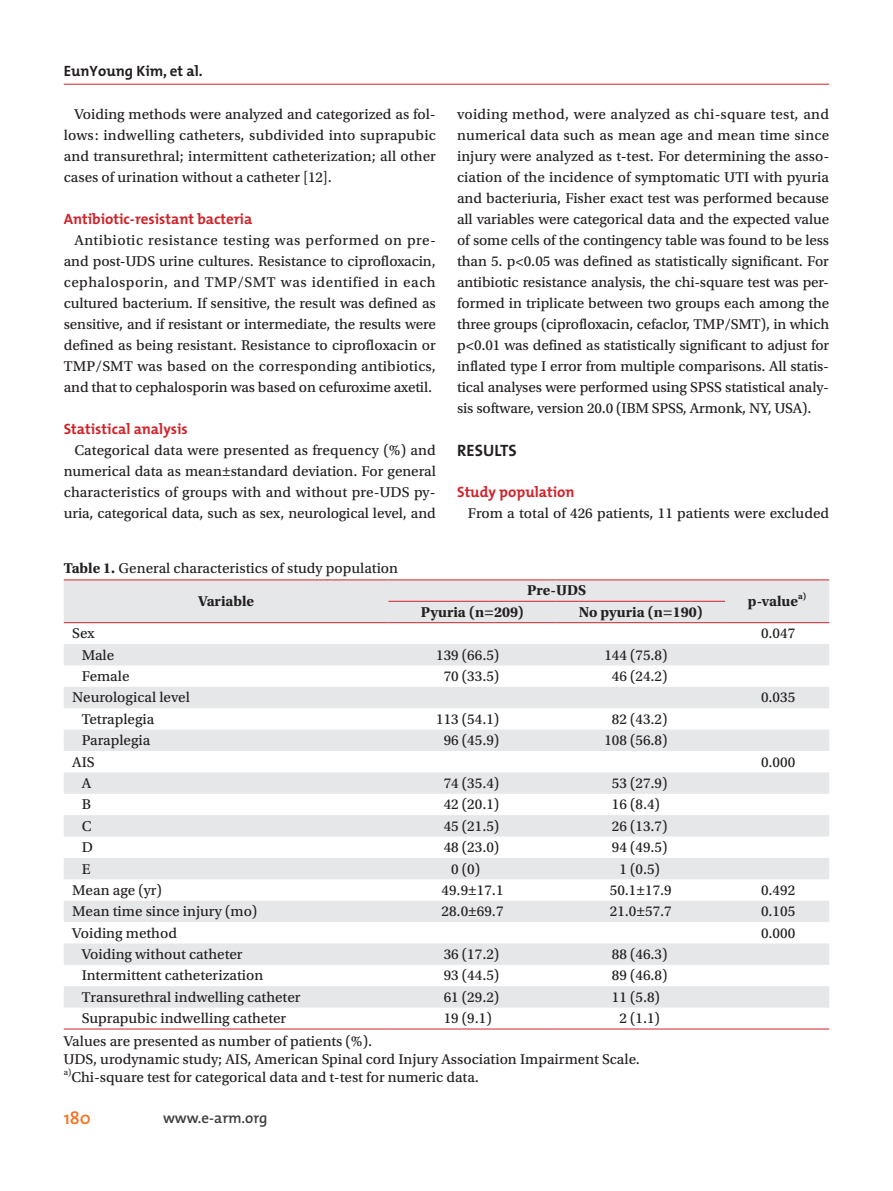
<style>
.page{position:relative;width:893px;height:1191px;background:#fff}
.page>*{position:absolute;margin:0;border:0;box-sizing:border-box;transform-origin:0 0}
.t1{font:600 18px "The Mix";color:#f47321}
.t2{font:700 16.5px "The Mix";color:#231f20}
.t3{font:15px/21px "Utopia Std Capt";color:#231f20;text-align:justify}
.t4{font:700 15px "The Mix";color:#d1232a}
.t5{font:700 15px "Utopia Std";color:#231f20}
.t6{font:700 15px "The Mix";color:#231f20}
.t7{font:600 15px "The Mix";color:#3e3e3f}
.t8{font:700 8.7px "Utopia Std";color:#231f20}
.t9{font:8.7px "Utopia Std Capt";color:#231f20}
.s1{font-family:"Utopia Std";font-weight:700}
</style>
<div class="page">
<hr style="left:64px;top:84px;width:765px;height:1px;background:#d1232a">
<svg style="left:64px;top:580px;width:765px;height:427px;fill:#e6e7e9"></svg>
<hr style="left:388px;top:601px;width:169px;height:1px;background:#d1232a">
<hr style="left:557px;top:601px;width:168px;height:1px;background:#d1232a">
<hr style="left:64px;top:579px;width:324px;height:1px;background:#d1232a">
<hr style="left:388px;top:579px;width:169px;height:1px;background:#d1232a">
<hr style="left:557px;top:579px;width:168px;height:1px;background:#d1232a">
<hr style="left:725px;top:579px;width:104px;height:1px;background:#d1232a">
<hr style="left:64px;top:622px;width:324px;height:1px;background:#d1232a">
<hr style="left:388px;top:622px;width:169px;height:1px;background:#d1232a">
<hr style="left:557px;top:622px;width:168px;height:1px;background:#d1232a">
<hr style="left:725px;top:622px;width:104px;height:1px;background:#d1232a">
<hr style="left:64px;top:1028px;width:324px;height:1px;background:#d1232a">
<hr style="left:388px;top:1028px;width:169px;height:1px;background:#d1232a">
<hr style="left:557px;top:1028px;width:168px;height:1px;background:#d1232a">
<hr style="left:725px;top:1028px;width:104px;height:1px;background:#d1232a">
<p class="t6" style="left:64px;top:59px;width:140px">EunYoung Kim, et al.</p>
<p class="t3" style="left:64px;top:104px;width:374px;text-indent:11px">Voiding methods were analyzed and categorized as fol&shy;lows: indwelling catheters, subdivided into suprapubic and transurethral; intermittent catheterization; all other cases of urination without a catheter [12].</p>
<p class="t4" style="left:64px;top:206px;width:190px">Antibiotic-resistant bacteria</p>
<p class="t3" style="left:64px;top:230px;width:374px;text-indent:11px">Antibiotic resistance testing was performed on pre&shy;and post-UDS urine cultures. Resistance to ciprofloxacin, cephalosporin, and TMP/SMT was identified in each cultured bacterium. If sensitive, the result was defined as sensitive, and if resistant or intermediate, the results were defined as being resistant. Resistance to ciprofloxacin or TMP/SMT was based on the corresponding antibiotics, and that to cephalosporin was based on cefuroxime axetil.</p>
<p class="t4" style="left:64px;top:416px;width:126px">Statistical analysis</p>
<p class="t3" style="left:64px;top:440px;width:374px;text-indent:11px">Categorical data were presented as frequency (%) and numerical data as mean±standard deviation. For general characteristics of groups with and without pre-UDS py&shy;uria, categorical data, such as sex, neurological level, and</p>
<p class="t3" style="left:457px;top:104px;width:374px">voiding method, were analyzed as chi-square test, and numerical data such as mean age and mean time since injury were analyzed as t-test. For determining the asso&shy;ciation of the incidence of symptomatic UTI with pyuria and bacteriuria, Fisher exact test was performed because all variables were categorical data and the expected value of some cells of the contingency table was found to be less than 5. p&lt;0.05 was defined as statistically significant. For antibiotic resistance analysis, the chi-square test was per&shy;formed in triplicate between two groups each among the three groups (ciprofloxacin, cefaclor, TMP/SMT), in which p&lt;0.01 was defined as statistically significant to adjust for inflated type I error from multiple comparisons. All statis&shy;tical analyses were performed using SPSS statistical analy&shy;sis software, version 20.0 (IBM SPSS, Armonk, NY, USA).</p>
<p class="t2" style="left:457px;top:437px;width:61px">RESULTS</p>
<p class="t4" style="left:457px;top:479px;width:119px">Study population</p>
<p class="t3" style="left:468px;top:503px;width:363px">From a total of 426 patients, 11 patients were excluded</p>
<p class="t3" style="left:64px;top:557px;width:336px"><span class="s1">Table 1.</span> General characteristics of study population</p>
<p class="t5" style="left:198px;top:592px;width:58px">Variable</p>
<p class="t5" style="left:527px;top:582px;width:61px">Pre-UDS</p>
<p class="t5" style="left:421px;top:603px;width:105px">Pyuria (n=209)</p>
<p class="t5" style="left:579px;top:603px;width:125px">No pyuria (n=190)</p>
<p class="t5" style="left:748px;top:592px;width:52px">p-value</p>
<p class="t8" style="left:798px;top:591px;width:10px">a)</p>
<p class="t3" style="left:72px;top:623px;width:24px">Sex</p>
<p class="t3" style="left:761px;top:623px;width:36px">0.047</p>
<p class="t3" style="left:82px;top:644px;width:34px">Male</p>
<p class="t3" style="left:436px;top:644px;width:65px">139 (66.5)</p>
<p class="t3" style="left:604px;top:644px;width:65px">144 (75.8)</p>
<p class="t3" style="left:82px;top:666px;width:49px">Female</p>
<p class="t3" style="left:444px;top:666px;width:57px">70 (33.5)</p>
<p class="t3" style="left:612px;top:666px;width:57px">46 (24.2)</p>
<p class="t3" style="left:72px;top:687px;width:119px">Neurological level</p>
<p class="t3" style="left:761px;top:687px;width:36px">0.035</p>
<p class="t3" style="left:82px;top:709px;width:74px">Tetraplegia</p>
<p class="t3" style="left:436px;top:709px;width:65px">113 (54.1)</p>
<p class="t3" style="left:612px;top:709px;width:57px">82 (43.2)</p>
<p class="t3" style="left:82px;top:730px;width:70px">Paraplegia</p>
<p class="t3" style="left:444px;top:730px;width:57px">96 (45.9)</p>
<p class="t3" style="left:604px;top:730px;width:65px">108 (56.8)</p>
<p class="t3" style="left:72px;top:751px;width:24px">AIS</p>
<p class="t3" style="left:761px;top:751px;width:36px">0.000</p>
<p class="t3" style="left:82px;top:773px;width:11px">A</p>
<p class="t3" style="left:444px;top:773px;width:57px">74 (35.4)</p>
<p class="t3" style="left:612px;top:773px;width:57px">53 (27.9)</p>
<p class="t3" style="left:82px;top:794px;width:11px">B</p>
<p class="t3" style="left:444px;top:794px;width:57px">42 (20.1)</p>
<p class="t3" style="left:612px;top:794px;width:50px">16 (8.4)</p>
<p class="t3" style="left:82px;top:815px;width:11px">C</p>
<p class="t3" style="left:444px;top:815px;width:57px">45 (21.5)</p>
<p class="t3" style="left:612px;top:815px;width:57px">26 (13.7)</p>
<p class="t3" style="left:82px;top:837px;width:13px">D</p>
<p class="t3" style="left:444px;top:837px;width:57px">48 (23.0)</p>
<p class="t3" style="left:612px;top:837px;width:57px">94 (49.5)</p>
<p class="t3" style="left:82px;top:858px;width:10px">E</p>
<p class="t3" style="left:451px;top:858px;width:30px">0 (0)</p>
<p class="t3" style="left:619px;top:858px;width:42px">1 (0.5)</p>
<p class="t3" style="left:72px;top:880px;width:91px">Mean age (yr)</p>
<p class="t3" style="left:442px;top:880px;width:63px">49.9±17.1</p>
<p class="t3" style="left:610px;top:880px;width:63px">50.1±17.9</p>
<p class="t3" style="left:761px;top:880px;width:36px">0.492</p>
<p class="t3" style="left:72px;top:901px;width:187px">Mean time since injury (mo)</p>
<p class="t3" style="left:442px;top:901px;width:63px">28.0±69.7</p>
<p class="t3" style="left:610px;top:901px;width:63px">21.0±57.7</p>
<p class="t3" style="left:761px;top:901px;width:36px">0.105</p>
<p class="t3" style="left:72px;top:922px;width:106px">Voiding method</p>
<p class="t3" style="left:761px;top:922px;width:36px">0.000</p>
<p class="t3" style="left:82px;top:944px;width:162px">Voiding without catheter</p>
<p class="t3" style="left:444px;top:944px;width:57px">36 (17.2)</p>
<p class="t3" style="left:612px;top:944px;width:57px">88 (46.3)</p>
<p class="t3" style="left:82px;top:965px;width:183px">Intermittent catheterization</p>
<p class="t3" style="left:444px;top:965px;width:57px">93 (44.5)</p>
<p class="t3" style="left:612px;top:965px;width:57px">89 (46.8)</p>
<p class="t3" style="left:82px;top:986px;width:220px">Transurethral indwelling catheter</p>
<p class="t3" style="left:444px;top:986px;width:57px">61 (29.2)</p>
<p class="t3" style="left:612px;top:986px;width:50px">11 (5.8)</p>
<p class="t3" style="left:82px;top:1008px;width:206px">Suprapubic indwelling catheter</p>
<p class="t3" style="left:444px;top:1008px;width:50px">19 (9.1)</p>
<p class="t3" style="left:619px;top:1008px;width:42px">2 (1.1)</p>
<p class="t3" style="left:64px;top:1032px;width:578px;line-height:18px">Values are presented as number of patients (%).<br>UDS, urodynamic study; AIS, American Spinal cord Injury Association Impairment Scale.</p>
<p class="t9" style="left:64px;top:1067px;width:9px">a)</p>
<p class="t3" style="left:71px;top:1067px;width:409px">Chi-square test for categorical data and t-test for numeric data.</p>
<p class="t1" style="left:64px;top:1102px;width:29px">180</p>
<p class="t7" style="left:163px;top:1105px;width:106px">www.e-arm.org</p>
</div>
